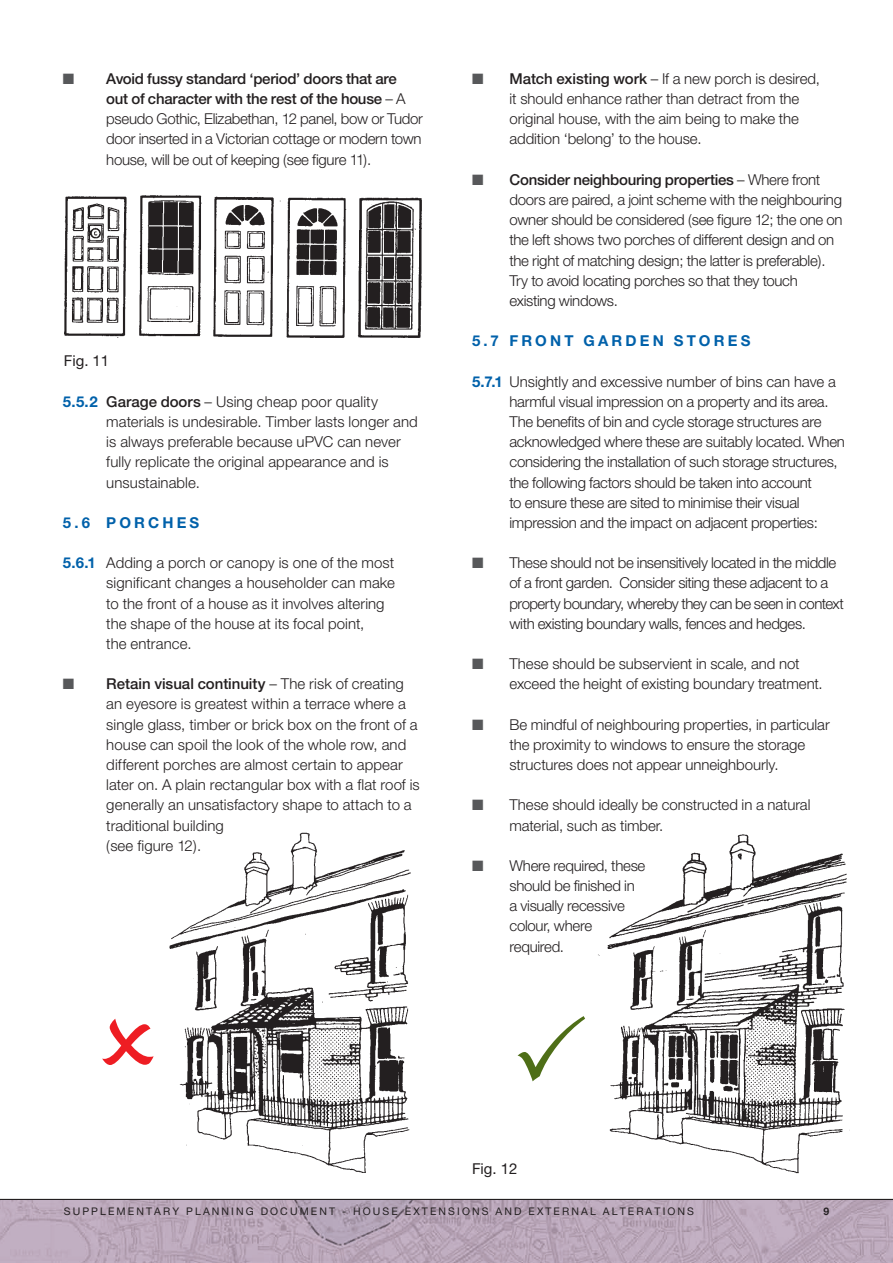
<style>
.page{position:relative;width:893px;height:1263px;background:#fff}
.page>*{position:absolute;margin:0;border:0;box-sizing:border-box;transform-origin:0 0}
.t1{font:300 15px/20.2px "Helvetica Neue CE";letter-spacing:-.01em;color:#231f20}
.t2{font:700 15px "Helvetica Neue CE";letter-spacing:.21em;color:#0161aa}
.t3{font:15px "Helvetica Neue CE";color:#231f20}
.t4{font:10.5px "Helvetica Neue CE";letter-spacing:.2em;color:#231f20}
.t5{font:700 10.5px "Helvetica Neue CE";color:#231f20}
.s1{color:#57585a}
.s2{font-weight:500}
.s3{font-weight:700;color:#0161aa}
</style>
<div class="page">
<img style="left:0;top:1200px;width:893px;height:63px">
<hr style="left:0;top:1199px;width:893px;height:1px;background:#231f20">
<img style="left:64px;top:192px;width:358px;height:146px">
<img style="left:169px;top:832px;width:242px;height:341px">
<img style="left:598px;top:834px;width:252px;height:340px">
<svg style="left:518px;top:1016px;width:67px;height:65px"></svg>
<svg style="left:102px;top:1019px;width:52px;height:46px"></svg>
<p class="t1" style="left:106px;top:69px;width:318px;text-indent:-43px"><span class="s1">■</span> <span class="s2">Avoid fussy standard ‘period’ doors that are<br>out of character with the rest of the house</span> – A pseudo Gothic, Elizabethan, 12 panel, bow or Tudor door inserted in a Victorian cottage or modern town house, will be out of keeping (see figure 11).</p>
<p class="t3" style="left:64px;top:352px;width:47px">Fig. 11</p>
<p class="t1" style="left:106px;top:391px;width:313px;text-indent:-43px"><span class="s3">5.5.2</span> <span class="s2">Garage doors</span> – Using cheap poor quality materials is undesirable. Timber lasts longer and is always preferable because uPVC can never fully replicate the original appearance and is unsustainable.</p>
<p class="t2" style="left:63px;top:513px;width:138px">5.6 PORCHES</p>
<p class="t1" style="left:106px;top:553px;width:290px;text-indent:-43px"><span class="s3">5.6.1</span> Adding a porch or canopy is one of the most significant changes a householder can make to the front of a house as it involves altering the shape of the house at its focal point,<br>the entrance.</p>
<p class="t1" style="left:106px;top:674px;width:315px;text-indent:-43px"><span class="s1">■</span> <span class="s2">Retain visual continuity</span> – The risk of creating an eyesore is greatest within a terrace where a single glass, timber or brick box on the front of a house can spoil the look of the whole row, and different porches are almost certain to appear later on. A plain rectangular box with a flat roof is generally an unsatisfactory shape to attach to a traditional building<br>(see figure 12).</p>
<p class="t1" style="left:509px;top:69px;width:312px;text-indent:-37px"><span class="s1">■</span> <span class="s2">Match existing work</span> – If a new porch is desired, it should enhance rather than detract from the original house, with the aim being to make the addition ‘belong’ to the house.</p>
<p class="t1" style="left:509px;top:169px;width:335px;text-indent:-38px"><span class="s1">■</span> <span class="s2">Consider neighbouring properties</span> – Where front doors are paired, a joint scheme with the neighbouring owner should be considered (see figure 12; the one on the left shows two porches of different design and on the right of matching design; the latter is preferable).<br>Try to avoid locating porches so that they touch existing windows.</p>
<p class="t2" style="left:472px;top:332px;width:280px">5.7 FRONT GARDEN STORES</p>
<p class="t1" style="left:509px;top:371px;width:337px;text-indent:-38px"><span class="s3">5.7.1</span> Unsightly and excessive number of bins can have a harmful visual impression on a property and its area.<br>The benefits of bin and cycle storage structures are acknowledged where these are suitably located. When considering the installation of such storage structures, the following factors should be taken into account<br>to ensure these are sited to minimise their visual impression and the impact on adjacent properties:</p>
<p class="t1" style="left:509px;top:553px;width:336px;text-indent:-38px"><span class="s1">■</span> These should not be insensitively located in the middle of a front garden. Consider siting these adjacent to a property boundary, whereby they can be seen in context with existing boundary walls, fences and hedges.</p>
<p class="t1" style="left:509px;top:654px;width:315px;text-indent:-38px"><span class="s1">■</span> These should be subservient in scale, and not exceed the height of existing boundary treatment.</p>
<p class="t1" style="left:509px;top:714px;width:322px;text-indent:-38px"><span class="s1">■</span> Be mindful of neighbouring properties, in particular the proximity to windows to ensure the storage structures does not appear unneighbourly.</p>
<p class="t1" style="left:509px;top:795px;width:302px;text-indent:-38px"><span class="s1">■</span> These should ideally be constructed in a natural material, such as timber.</p>
<p class="t1" style="left:509px;top:855px;width:137px;text-indent:-38px"><span class="s1">■</span> Where required, these should be finished in a visually recessive colour, where required.</p>
<p class="t3" style="left:472px;top:1159px;width:47px">Fig. 12</p>
<p class="t4" style="left:64px;top:1205px;width:632px">SUPPLEMENTARY PLANNING DOCUMENT - HOUSE EXTENSIONS AND EXTERNAL ALTERATIONS</p>
<p class="t5" style="left:823px;top:1205px;width:7px">9</p>
</div>
